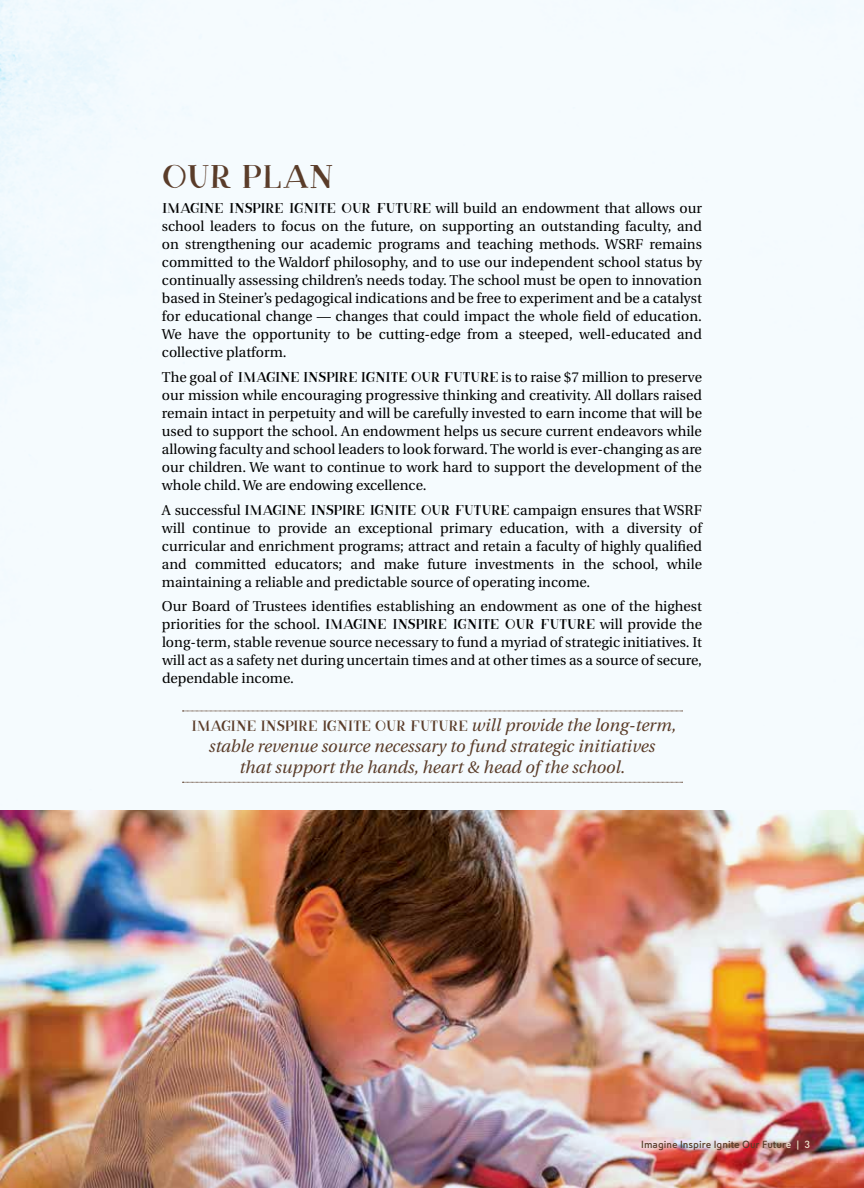
<style>
.page{position:relative;width:864px;height:1188px;background:#fff}
.page>*{position:absolute;margin:0;border:0;box-sizing:border-box;transform-origin:0 0}
.t1{font:33px "Bloomsbury Serif";color:#5a3c29}
.t2{font:italic 17.25px/21px "Utopia";color:#5a3c29;text-align:center}
.t3{font:15px "Bloomsbury Serif";color:#5a3c29}
.t4{font:14.25px/18px "Utopia";color:#000;text-align:justify}
.t5{font:500 10.5px "Infoma";color:#5a3c29}
.s1{font-family:"Bloomsbury Serif"}
.s2{font-family:"Utopia";font-style:italic;font-size:17.25px}
.s3{color:#efe1ca}
</style>
<div class="page">
<div style="left:0;top:0;width:864px;height:811px;background:#f5fbfe"></div>
<svg style="left:182px;top:711px;width:501px;height:1px"></svg>
<svg style="left:182px;top:782px;width:501px;height:1px"></svg>
<img style="left:0;top:811px;width:864px;height:377px">
<h1 class="t1" style="left:162px;top:157px;width:173px">OUR PLAN</h1>
<p class="t4" style="left:162px;top:200px;width:542px"><span class="s1">IMAGINE INSPIRE IGNITE OUR FUTURE</span> will build an endowment that allows our school leaders to focus on the future, on supporting an outstanding faculty, and on strengthening our academic programs and teaching methods. WSRF remains committed to the Waldorf philosophy, and to use our independent school status by continually assessing children’s needs today. The school must be open to innovation based in Steiner’s pedagogical indications and be free to experiment and be a catalyst for educational change — changes that could impact the whole field of education.<br>We have the opportunity to be cutting-edge from a steeped, well-educated and collective platform.</p>
<p class="t4" style="left:162px;top:368px;width:542px">The goal of <span class="s1">IMAGINE INSPIRE IGNITE OUR FUTURE</span> is to raise $7 million to preserve our mission while encouraging progressive thinking and creativity. All dollars raised remain intact in perpetuity and will be carefully invested to earn income that will be used to support the school. An endowment helps us secure current endeavors while allowing faculty and school leaders to look forward. The world is ever-changing as are our children. We want to continue to work hard to support the development of the whole child. We are endowing excellence.</p>
<p class="t4" style="left:162px;top:501px;width:542px">A successful <span class="s1">IMAGINE INSPIRE IGNITE OUR FUTURE</span> campaign ensures that WSRF will continue to provide an exceptional primary education, with a diversity of curricular and enrichment programs; attract and retain a faculty of highly qualified and committed educators; and make future investments in the school, while maintaining a reliable and predictable source of operating income.</p>
<p class="t4" style="left:162px;top:598px;width:542px">Our Board of Trustees identifies establishing an endowment as one of the highest priorities for the school. <span class="s1">IMAGINE INSPIRE IGNITE OUR FUTURE</span> will provide the long-term, stable revenue source necessary to fund a myriad of strategic initiatives. It will act as a safety net during uncertain times and at other times as a source of secure, dependable income.</p>
<p class="t3" style="left:191px;top:717px;width:486px">IMAGINE INSPIRE IGNITE OUR FUTURE <span class="s2">will provide the long-term,</span></p>
<p class="t2" style="left:209px;top:736px;width:448px">stable revenue source necessary to fund strategic initiatives that support the hands, heart &amp; head of the school.</p>
<p class="t5" style="left:641px;top:1137px;width:170px">Imagine Inspire Ignite Our Futur<span class="s3">e | 3</span></p>
</div>
